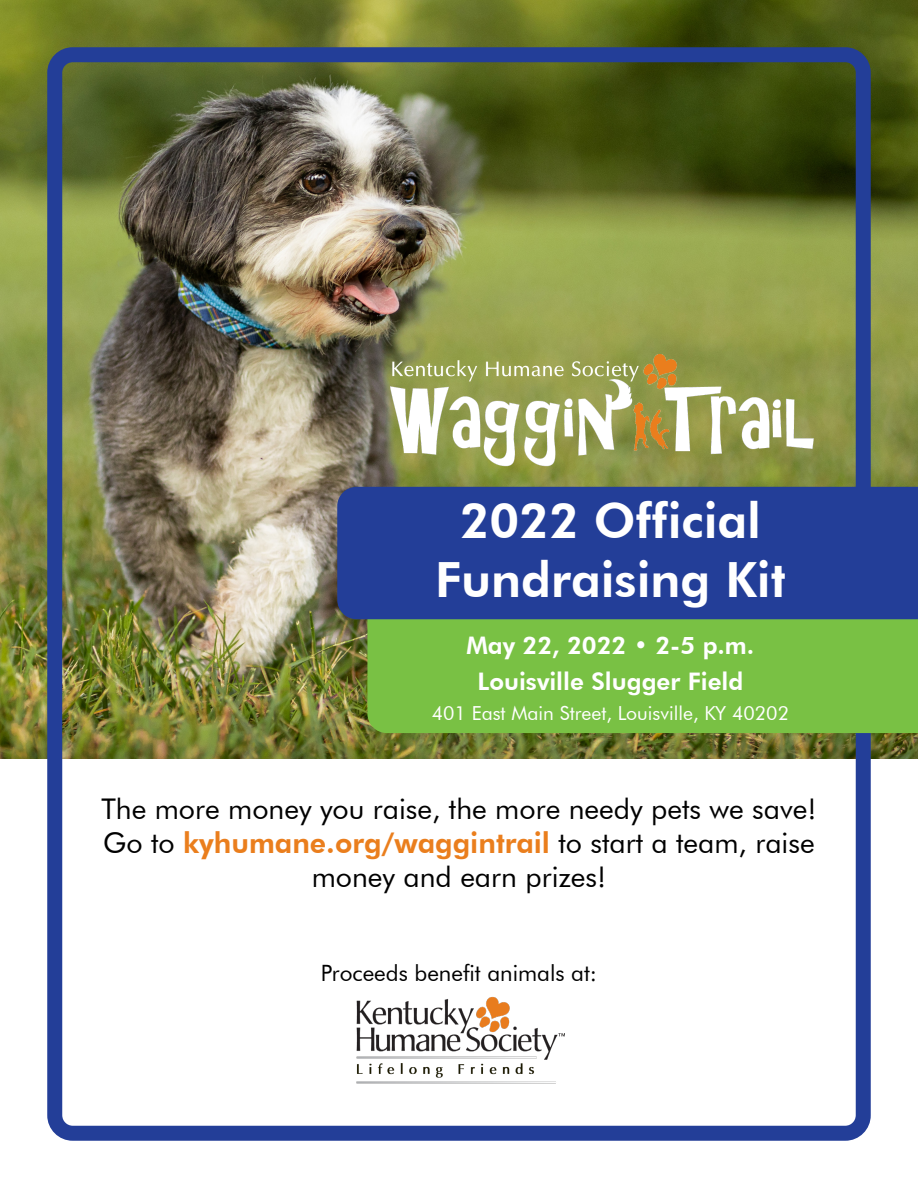
<style>
.page{position:relative;width:918px;height:1188px;background:#fff}
.page>*{position:absolute;margin:0;border:0;box-sizing:border-box;transform-origin:0 0}
.t1{font:800 48.6px/58.3px "Futura BT";color:#fff;text-align:center}
.t2{font:28.5px/34.2px "Futura BT";color:#000;text-align:center}
.t3{font:800 24.15px "Futura BT";color:#fff}
.t4{font:22.5px "Futura BT";color:#000}
.t5{font:19.35px "Futura BT";color:#fff}
.s1{font-weight:800;color:#ea7e1d}
</style>
<div class="page">
<img style="left:0;top:0;width:918px;height:758px">
<img style="left:391px;top:355px;width:439px;height:116px">
<div style="left:47px;top:47px;width:824px;height:1094px;border:15px solid #233e98;border-radius:18px"></div>
<div style="left:367px;top:619px;width:551px;height:114px;background:#79c144"></div>
<div style="left:337px;top:487px;width:581px;height:132px;background:#233e98"></div>
<img style="left:356px;top:997px;width:209px;height:87px">
<p class="t1" style="left:435px;top:491px;width:352px">2022 Official<br>Fundraising Kit</p>
<p class="t3" style="left:466px;top:631px;width:289px">May 22, 2022 • 2-5 p.m.</p>
<p class="t3" style="left:477px;top:667px;width:267px">Louisville Slugger Field</p>
<p class="t5" style="left:432px;top:701px;width:359px">401 East Main Street, Louisville, KY 40202</p>
<p class="t2" style="left:101px;top:791px;width:717px">The more money you raise, the more needy pets we save!<br>Go to <span class="s1">kyhumane.org/waggintrail</span> to start a team, raise money and earn prizes!</p>
<p class="t4" style="left:321px;top:959px;width:278px">Proceeds benefit animals at:</p>
</div>
